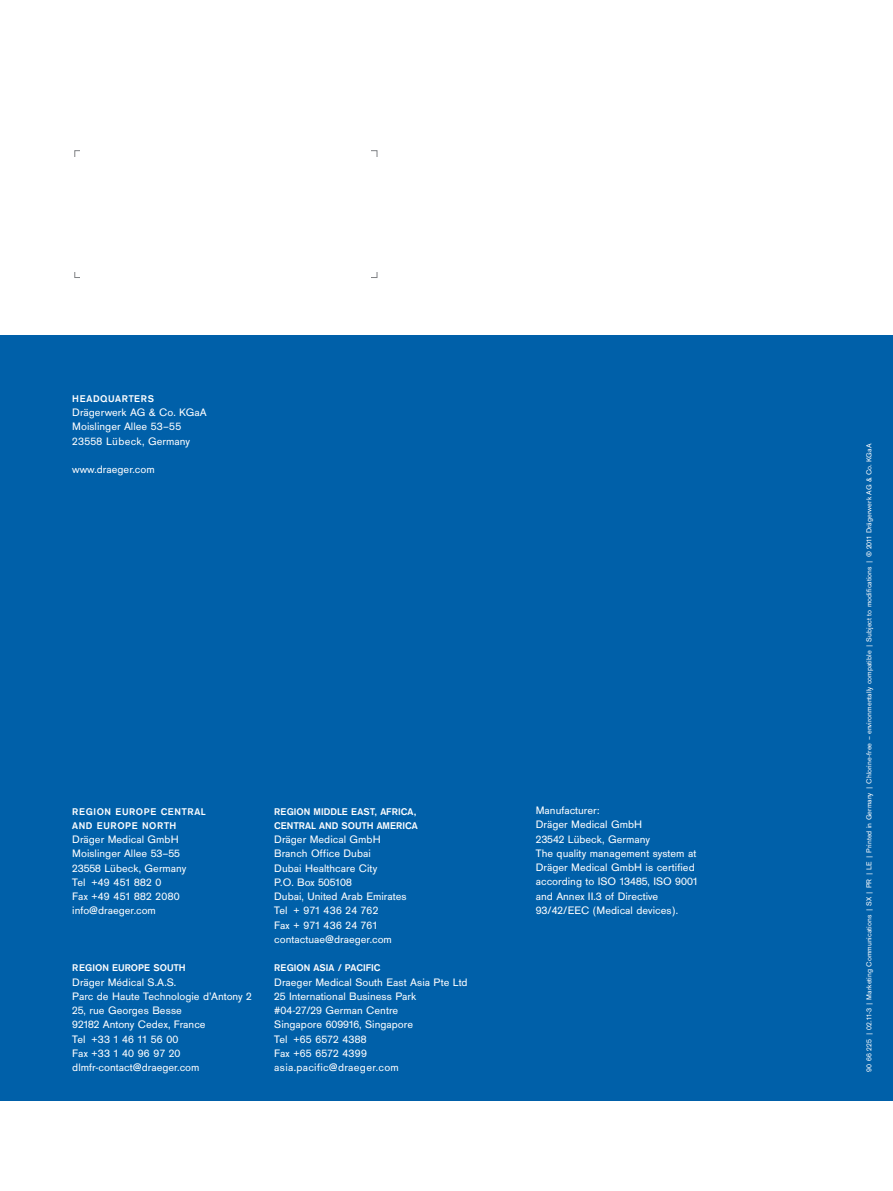
<style>
.page{position:relative;width:893px;height:1191px;background:#fff}
.page>*{position:absolute;margin:0;border:0;box-sizing:border-box;transform-origin:0 0}
.t1{font:11.25px/14.2px "Draeger San";color:#fff}
.t2{font:700 10.2px/14.2px "Draeger San";letter-spacing:.01em;color:#fff}
.t3{font:700 10.2px/14.2px "Draeger San";letter-spacing:.055em;color:#fff}
.t4{font:7.5px "Draeger San";color:#fff}
</style>
<div class="page">
<div style="left:0;top:335px;width:893px;height:765px;background:#0060a9"></div>
<p class="t3" style="left:72px;top:392px;width:83px">HEADQUARTERS</p>
<p class="t1" style="left:72px;top:406px;width:136px">Drägerwerk AG &amp; Co. KGaA<br>Moislinger Allee 53–55<br>23558 Lübeck, Germany</p>
<p class="t1" style="left:72px;top:463px;width:84px">www.draeger.com</p>
<p class="t3" style="left:72px;top:804px;width:135px">REGION EUROPE CENTRAL<br>AND EUROPE NORTH</p>
<p class="t1" style="left:72px;top:833px;width:116px">Dräger Medical GmbH<br>Moislinger Allee 53–55<br>23558 Lübeck, Germany<br>Tel +49 451 882 0<br>Fax +49 451 882 2080 info@draeger.com</p>
<p class="t2" style="left:72px;top:961px;width:115px">REGION EUROPE SOUTH</p>
<p class="t1" style="left:72px;top:975px;width:181px">Dräger Médical S.A.S.<br>Parc de Haute Technologie d’Antony 2<br>25, rue Georges Besse<br>92182 Antony Cedex, France<br>Tel +33 1 46 11 56 00<br>Fax +33 1 40 96 97 20 dlmfr-contact@draeger.com</p>
<p class="t2" style="left:274px;top:804px;width:145px">REGION MIDDLE EAST, AFRICA,<br>CENTRAL AND SOUTH AMERICA</p>
<p class="t1" style="left:274px;top:833px;width:134px">Dräger Medical GmbH<br>Branch Office Dubai<br>Dubai Healthcare City<br>P.O. Box 505108<br>Dubai, United Arab Emirates<br>Tel + 971 436 24 762<br>Fax + 971 436 24 761 contactuae@draeger.com</p>
<p class="t2" style="left:274px;top:961px;width:108px">REGION ASIA / PACIFIC</p>
<p class="t1" style="left:274px;top:975px;width:195px">Draeger Medical South East Asia Pte Ltd<br>25 International Business Park<br>#04-27/29 German Centre<br>Singapore 609916, Singapore<br>Tel +65 6572 4388<br>Fax +65 6572 4399 asia.pacific@draeger.com</p>
<p class="t1" style="left:536px;top:804px;width:163px">Manufacturer:<br>Dräger Medical GmbH<br>23542 Lübeck, Germany<br>The quality management system at<br>Dräger Medical GmbH is certified according to ISO 13485, ISO 9001 and Annex II.3 of Directive<br>93/42/EEC (Medical devices).</p>
<p class="t4" style="left:866px;top:1071px;width:629px;rotate:-90deg">90 66 225 | 02.11-3 | Marketing Communications | SX | PR | LE | Printed in Germany | Chlorine-free – environmentally compatible | Subject to modifications | © 2011 Drägerwerk AG &amp; Co. KGaA</p>
</div>
